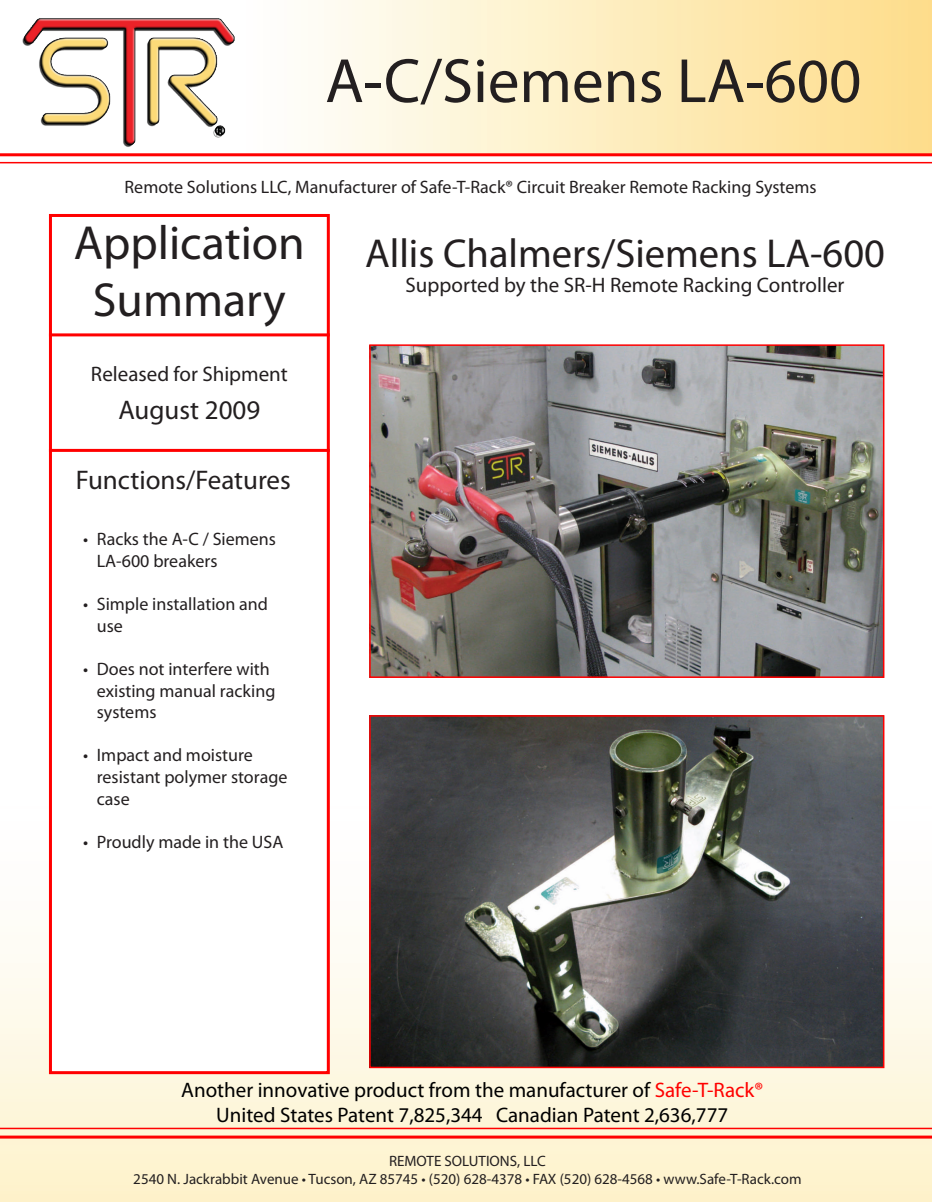
<style>
.page{position:relative;width:932px;height:1202px;background:#fff}
.page>*{position:absolute;margin:0;border:0;box-sizing:border-box;transform-origin:0 0}
.t1{font:63px "Myriad Pro";color:#231f20}
.t2{font:48px/57.6px "Myriad Pro";color:#231f20;text-align:center}
.t3{font:40.5px "Myriad Pro";color:#231f20}
.t4{font:27px "Myriad Pro";color:#231f20}
.t5{font:21px/25.2px "Myriad Pro";color:#000;text-align:center}
.t6{font:21px "Myriad Pro";color:#231f20}
.sub_text{font:18px/21.6px "Myriad Pro";color:#231f20}
.t7{font:15px/18px "Myriad Pro";color:#231f20;text-align:center}
.s1{color:#f00}
</style>
<div class="page">
<div style="left:61px;top:0;width:871px;height:155px;background:linear-gradient(to right,#fff,#fddf8f)"></div>
<div style="left:0;top:596px;width:932px;height:606px;background:linear-gradient(to bottom,#fff,#fdf2d5)"></div>
<hr style="left:0;top:153px;width:932px;height:3px;background:#f00">
<hr style="left:0;top:162px;width:932px;height:1px;background:#f00">
<hr style="left:0;top:1135px;width:932px;height:3px;background:#f00">
<hr style="left:0;top:1127px;width:932px;height:2px;background:#f00">
<div style="left:49px;top:214px;width:281px;height:860px;background:#fff;border:3px solid #f00"></div>
<hr style="left:49px;top:333px;width:281px;height:3px;background:#f00">
<hr style="left:49px;top:449px;width:281px;height:3px;background:#f00">
<img style="left:15px;top:13px;width:225px;height:141px">
<img style="left:372px;top:718px;width:509px;height:347px">
<div style="left:369px;top:715px;width:515px;height:353px;border:2px solid #f00"></div>
<img style="left:372px;top:347px;width:509px;height:328px">
<div style="left:369px;top:344px;width:515px;height:334px;border:2px solid #f00"></div>
<p class="t1" style="left:325px;top:42px;width:537px">A-C/Siemens LA-600</p>
<p class="sub_text" style="left:124px;top:176px;width:693px">Remote Solutions LLC, Manufacturer of Safe-T-Rack® Circuit Breaker Remote Racking Systems</p>
<h2 class="t2" style="left:74px;top:213px;width:232px">Application<br>Summary</h2>
<p class="t6" style="left:91px;top:361px;width:198px">Released for Shipment</p>
<p class="t4" style="left:118px;top:393px;width:143px">August 2009</p>
<h3 class="t4" style="left:76px;top:463px;width:216px">Functions/Features</h3>
<p class="sub_text" style="left:97px;top:528px;width:181px;text-indent:-13px">• Racks the A-C / Siemens<br>LA-600 breakers</p>
<p class="sub_text" style="left:97px;top:593px;width:173px;text-indent:-13px">• Simple installation and use</p>
<p class="sub_text" style="left:97px;top:658px;width:180px;text-indent:-13px">• Does not interfere with existing manual racking systems</p>
<p class="sub_text" style="left:97px;top:744px;width:192px;text-indent:-13px">• Impact and moisture resistant polymer storage case</p>
<p class="sub_text" style="left:83px;top:830px;width:201px">• Proudly made in the USA</p>
<p class="t3" style="left:365px;top:229px;width:521px">Allis Chalmers/Siemens LA-600</p>
<p class="t6" style="left:405px;top:272px;width:440px">Supported by the SR-H Remote Racking Controller</p>
<p class="t5" style="left:181px;top:1076px;width:583px">Another innovative product from the manufacturer of <span class="s1">Safe-T-Rack®<br></span>United States Patent 7,825,344 Canadian Patent 2,636,777</p>
<p class="t7" style="left:133px;top:1151px;width:669px">REMOTE SOLUTIONS, LLC<br>2540 N. Jackrabbit Avenue • Tucson, AZ 85745 • (520) 628-4378 • FAX (520) 628-4568 • www.Safe-T-Rack.com</p>
</div>
